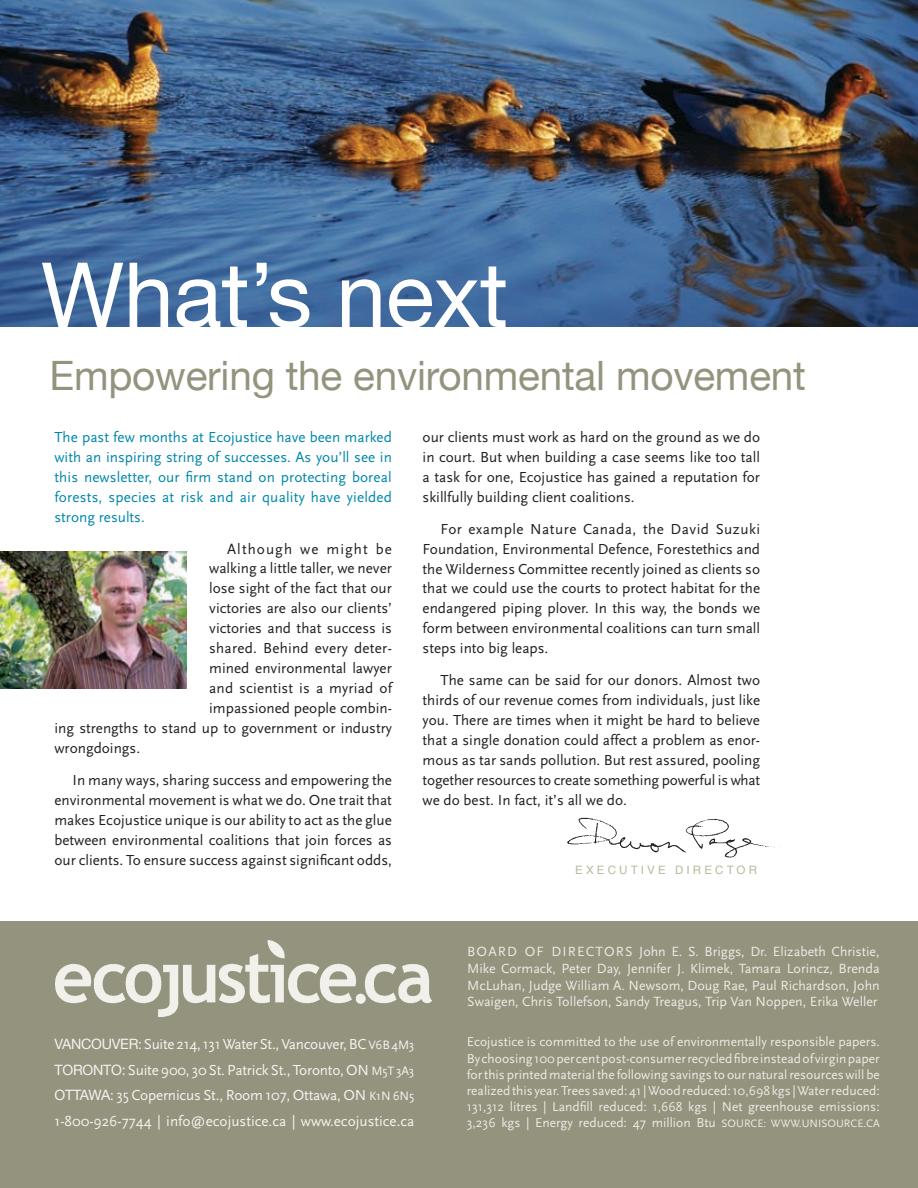
<style>
.page{position:relative;width:918px;height:1188px;background:#fff}
.page>*{position:absolute;margin:0;border:0;box-sizing:border-box;transform-origin:0 0}
.t1{font:90px "Helvetica Neue";color:#fff}
.t2{font:40.5px "Helvetica Neue";letter-spacing:-.005em;color:#94937e}
.t3{font:15.15px/20px "Scala Sans";color:#231f20;text-align:justify}
.t4{font:15.15px/20px "Scala Sans";letter-spacing:.015em;color:#0087ac;text-align:justify}
.t5{font:15.15px/26px "Scala Sans";color:#f4f3f0;text-align:justify}
.t6{font:15.15px "Scala Sans";letter-spacing:.07em;color:#231f20}
.t7{font:14.25px "Helvetica Neue";letter-spacing:-.02em;color:#f4f3f0}
.t8{font:13.95px/16.8px "Scala Sans";color:#ecebe5;text-align:justify}
.t9{font:13.5px/16.2px "Scala Sans";color:#ecebe5;text-align:justify}
.t10{font:11.55px "Helvetica";color:#bbb89d}
.s1{font-size:12.75px}
.s2{font-family:"Helvetica Neue";font-size:14.25px}
.s3{font-size:11.25px}
</style>
<div class="page">
<img style="left:0;top:0;width:918px;height:326px">
<div style="left:0;top:922px;width:918px;height:266px;background:#94937e"></div>
<img style="left:56px;top:940px;width:376px;height:76px">
<img style="left:0;top:551px;width:187px;height:137px">
<img style="left:567px;top:817px;width:214px;height:41px">
<h1 class="t1" style="left:41px;top:241px;width:469px">What’s next</h1>
<h2 class="t2" style="left:50px;top:352px;width:758px">Empowering the environmental movement</h2>
<p class="t4" style="left:54px;top:427px;width:339px">The past few months at Ecojustice have been marked with an inspiring string of successes. As you’ll see in this newsletter, our firm stand on protecting boreal forests, species at risk and air quality have yielded strong results.</p>
<p class="t6" style="left:227px;top:540px;width:166px">Although we might be</p>
<p class="t3" style="left:209px;top:559px;width:184px">walking a little taller, we never</p>
<p class="t3" style="left:209px;top:579px;width:184px">lose sight of the fact that our</p>
<p class="t3" style="left:209px;top:599px;width:184px">victories are also our clients’</p>
<p class="t3" style="left:209px;top:619px;width:184px">victories and that success is</p>
<p class="t3" style="left:209px;top:639px;width:184px">shared. Behind every deter-</p>
<p class="t3" style="left:209px;top:659px;width:184px">mined environmental lawyer</p>
<p class="t3" style="left:209px;top:679px;width:184px">and scientist is a myriad of</p>
<p class="t3" style="left:209px;top:699px;width:184px">impassioned people combin-</p>
<p class="t3" style="left:54px;top:718px;width:339px">ing strengths to stand up to government or industry</p>
<p class="t3" style="left:54px;top:738px;width:87px">wrongdoings.</p>
<p class="t3" style="left:54px;top:770px;width:339px;text-indent:18px">In many ways, sharing success and empowering the environmental movement is what we do. One trait that makes Ecojustice unique is our ability to act as the glue between environmental coalitions that join forces as our clients. To ensure success against significant odds,</p>
<p class="t3" style="left:423px;top:427px;width:339px">our clients must work as hard on the ground as we do in court. But when building a case seems like too tall a task for one, Ecojustice has gained a reputation for skillfully building client coalitions.</p>
<p class="t3" style="left:423px;top:519px;width:339px;text-indent:18px">For example Nature Canada, the David Suzuki Foundation, Environmental Defence, Forestethics and the Wilderness Committee recently joined as clients so that we could use the courts to protect habitat for the endangered piping plover. In this way, the bonds we form between environmental coalitions can turn small steps into big leaps.</p>
<p class="t3" style="left:423px;top:671px;width:339px;text-indent:18px">The same can be said for our donors. Almost two thirds of our revenue comes from individuals, just like you. There are times when it might be hard to believe that a single donation could affect a problem as enor&shy;mous as tar sands pollution. But rest assured, pooling together resources to create something powerful is what we do best. In fact, it’s all we do.</p>
<p class="t10" style="left:575px;top:861px;width:54px">EXECUTIVE</p>
<p class="t10" style="left:675px;top:861px;width:10px">DIRE</p>
<p class="t10" style="left:715px;top:861px;width:23px">C TOR</p>
<p class="t7" style="left:54px;top:1035px;width:58px">VANCOUVER</p>
<p class="t5" style="left:54px;top:1031px;width:362px;text-indent:84px">: Suite 214, 131 Water St., Vancouver, BC <span class="s1">V6B 4M3<br></span><span class="s2">TORONTO:</span> Suite 900, 30 St. Patrick St., Toronto, ON <span class="s1">M5T 3A3<br></span><span class="s2">OTTAWA</span>: 35 Copernicus St., Room 107, Ottawa, ON <span class="s1">K1N 6N5<br></span>1-800-926-7744 | info@ecojustice.ca | www.ecojustice.ca</p>
<p class="t8" style="left:467px;top:943px;width:414px;text-indent:172px">John E. S. Briggs, Dr. Elizabeth Christie, Mike Cormack, Peter Day, Jennifer J. Klimek, Tamara Lorincz, Brenda McLuhan, Judge William A. Newsom, Doug Rae, Paul Richardson, John Swaigen, Chris Tollefson, Sandy Treagus, Trip Van Noppen, Erika Weller</p>
<p class="t8" style="left:467px;top:943px;width:21px">Board</p>
<p class="t8" style="left:525px;top:943px;width:10px">of</p>
<p class="t8" style="left:552px;top:943px;width:21px">Directors</p>
<p class="t9" style="left:467px;top:1034px;width:415px">Ecojustice is committed to the use of environmentally responsible papers.<br>By choosing 100 per cent post-consumer recycled fibre instead of virgin paper for this printed material the following savings to our natural resources will be realized this year. Trees saved: 41 | Wood reduced: 10,698 kgs | Water reduced:<br>131,312 litres | Landfill reduced: 1,668 kgs | Net greenhouse emissions:<br>3,236 kgs | Energy reduced: 47 million Btu <span class="s3">SOURCE: WWW.UNISOURCE.CA</span></p>
</div>
